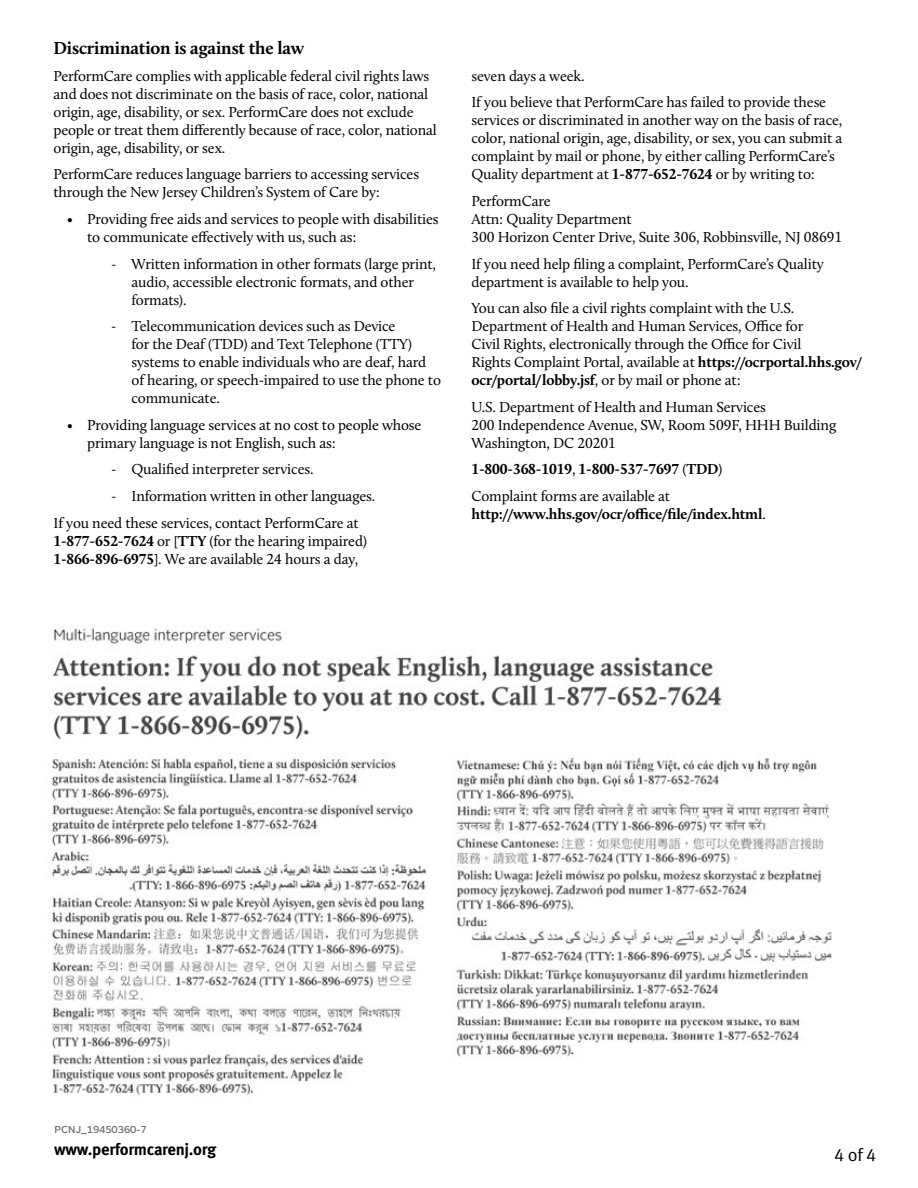
<style>
.page{position:relative;width:918px;height:1188px;background:#fff}
.page>*{position:absolute;margin:0;border:0;box-sizing:border-box;transform-origin:0 0}
.subsubhead{font:700 18px "Calluna";letter-spacing:-.01em;color:#000}
.t1{font:18px "Meta Pro Norm";color:#000}
.body_copy{font:700 16.5px "Meta Pro";letter-spacing:-.02em;color:#000}
.Body_Copy{font:15px/18px "Calluna";letter-spacing:-.01em;color:#000}
.Body_Copy-2{font:700 15px/18px "Calluna";letter-spacing:-.01em;color:#000}
.t2{font:500 10.05px "Alright Sans";color:#6d6e71}
.s1{font-weight:300}
.s2{font-weight:700}
.s3{font-weight:400}
</style>
<div class="page">
<img style="left:52px;top:628px;width:670px;height:112px">
<img style="left:51px;top:755px;width:376px;height:341px">
<img style="left:454px;top:758px;width:378px;height:300px">
<h1 class="subsubhead" style="left:54px;top:37px;width:252px">Discrimination is against the law</h1>
<p class="Body_Copy" style="left:54px;top:66px;width:385px">PerformCare complies with applicable federal civil rights laws and does not discriminate on the basis of race, color, national origin, age, disability, or sex. PerformCare does not exclude people or treat them differently because of race, color, national origin, age, disability, or sex.</p>
<p class="Body_Copy" style="left:54px;top:165px;width:367px">PerformCare reduces language barriers to accessing services through the New Jersey Children’s System of Care by:</p>
<p class="Body_Copy" style="left:87px;top:210px;width:353px;text-indent:-20px">• Providing free aids and services to people with disabilities to communicate effectively with us, such as:</p>
<p class="Body_Copy" style="left:132px;top:254px;width:306px;text-indent:-20px"><span class="s1">-</span> Written information in other formats (large print, audio, accessible electronic formats, and other formats).</p>
<p class="Body_Copy" style="left:132px;top:317px;width:311px;text-indent:-20px"><span class="s1">-</span> Telecommunication devices such as Device<br>for the Deaf (TDD) and Text Telephone (TTY) systems to enable individuals who are deaf, hard of hearing, or speech-impaired to use the phone to communicate.</p>
<p class="Body_Copy" style="left:87px;top:416px;width:336px;text-indent:-20px">• Providing language services at no cost to people whose primary language is not English, such as:</p>
<p class="Body_Copy" style="left:111px;top:460px;width:204px"><span class="s1">-</span> Qualified interpreter services.</p>
<p class="Body_Copy" style="left:111px;top:487px;width:266px"><span class="s1">-</span> Information written in other languages.</p>
<p class="Body_Copy" style="left:54px;top:514px;width:315px">If you need these services, contact PerformCare at<br><span class="s2">1-877-652-7624</span> or [<span class="s2">TTY</span> (for the hearing impaired)<br><span class="s2">1-866-896-6975</span>]. We are available 24 hours a day,</p>
<p class="Body_Copy" style="left:472px;top:66px;width:115px">seven days a week.</p>
<p class="Body_Copy" style="left:472px;top:93px;width:372px">If you believe that PerformCare has failed to provide these services or discriminated in another way on the basis of race, color, national origin, age, disability, or sex, you can submit a complaint by mail or phone, by either calling PerformCare’s Quality department at <span class="s2">1-877-652-7624</span> or by writing to:</p>
<p class="Body_Copy" style="left:472px;top:192px;width:372px">PerformCare<br>Attn: Quality Department<br>300 Horizon Center Drive, Suite 306, Robbinsville, NJ 08691</p>
<p class="Body_Copy" style="left:472px;top:254px;width:354px">If you need help filing a complaint, PerformCare’s Quality department is available to help you.</p>
<p class="Body_Copy" style="left:472px;top:299px;width:392px">You can also file a civil rights complaint with the U.S.<br>Department of Health and Human Services, Office for<br>Civil Rights, electronically through the Office for Civil<br>Rights Complaint Portal, available at <span class="s2">https://ocrportal.hhs.gov/ ocr/portal/lobby.jsf</span>, or by mail or phone at:</p>
<p class="Body_Copy" style="left:472px;top:398px;width:366px">U.S. Department of Health and Human Services<br>200 Independence Avenue, SW, Room 509F, HHH Building<br>Washington, DC 20201</p>
<p class="Body_Copy-2" style="left:472px;top:460px;width:252px">1-800-368-1019<span class="s3">,</span> 1-800-537-7697 <span class="s3">(</span>TDD<span class="s3">)</span></p>
<p class="Body_Copy-2" style="left:472px;top:487px;width:296px"><span class="s3">Complaint forms are available at </span>http://www.hhs.gov/ocr/office/file/index.html<span class="s3">.</span></p>
<p class="t2" style="left:54px;top:1122px;width:94px">PCNJ_19450360-7</p>
<p class="body_copy" style="left:54px;top:1137px;width:164px">www.performcarenj.org</p>
<p class="t1" style="left:834px;top:1141px;width:44px">4 of 4</p>
</div>
